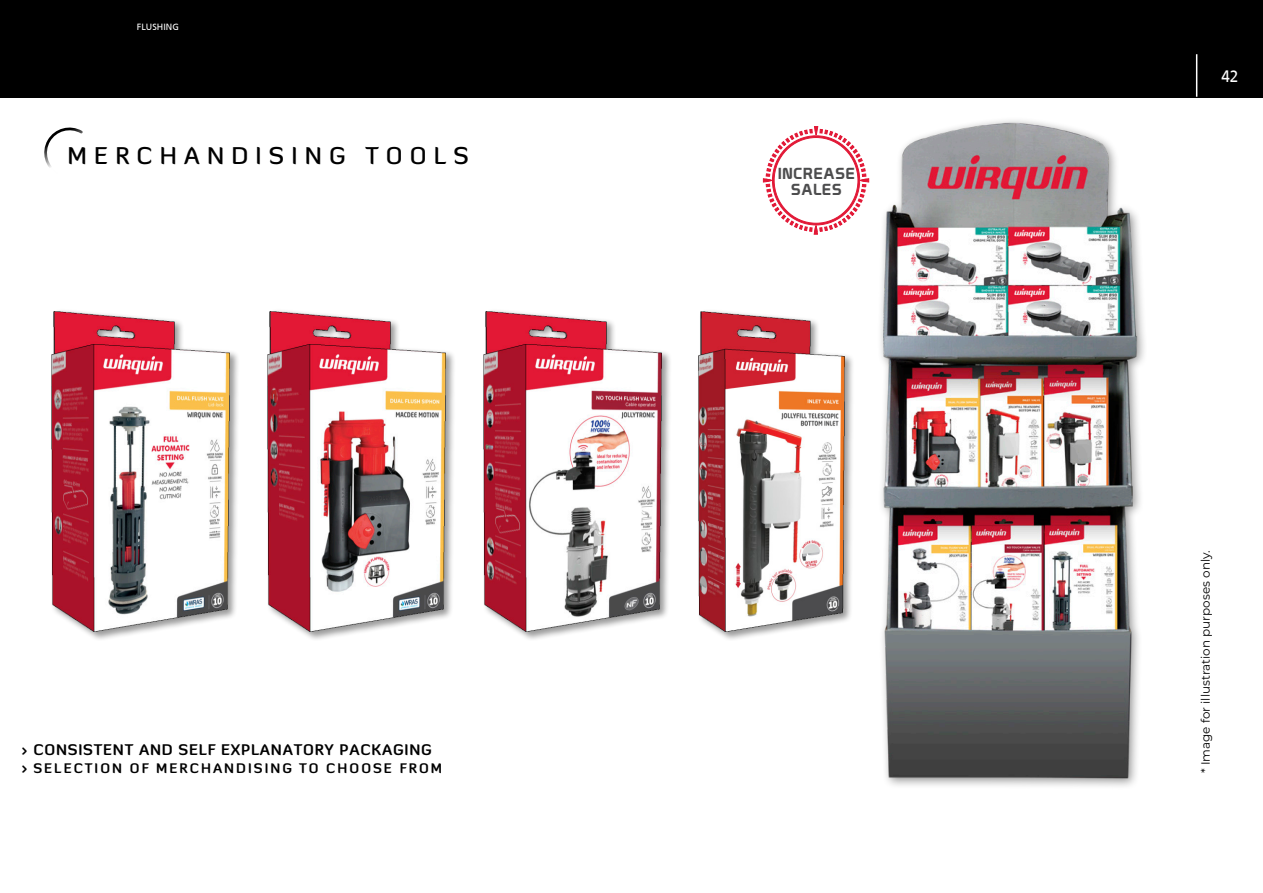
<style>
.page{position:relative;width:1263px;height:893px;background:#fff}
.page>*{position:absolute;margin:0;border:0;box-sizing:border-box;transform-origin:0 0}
.t1{font:500 23.85px "Diavlo";letter-spacing:.3em;color:#000}
.t2{font:16.5px "Frutiger CE";color:#fff;scale:.92 1}
.t3{font:15.6px/15.6px "Prototype";letter-spacing:.05em;color:#4d4d4e;text-align:center}
.nom_produit_marque{font:700 15px "Diavlo";letter-spacing:.05em;color:#000}
.nom_produit_marque-2{font:700 13.5px "Diavlo";letter-spacing:.15em;color:#000}
.t4{font:12px "Montserrat";color:#000}
.t5{font:9px "Frutiger CE";color:#fff}
.s1{font-size:15px}
</style>
<div class="page">
<div style="left:50px;top:309px;width:190px;height:332px;background:#000;opacity:.4"></div>
<img style="left:51px;top:311px;width:178px;height:321px">
<div style="left:697px;top:309px;width:158px;height:332px;background:#000;opacity:.4"></div>
<img style="left:699px;top:311px;width:146px;height:321px">
<div style="left:266px;top:309px;width:190px;height:332px;background:#000;opacity:.4"></div>
<img style="left:268px;top:311px;width:178px;height:321px">
<div style="left:482px;top:309px;width:190px;height:332px;background:#000;opacity:.4"></div>
<img style="left:484px;top:311px;width:178px;height:321px">
<div style="left:0;top:0;width:1263px;height:98px;background:#000"></div>
<hr style="left:1196px;top:54px;width:1px;height:43px;background:#fff">
<svg style="left:763px;top:126px;width:106px;height:108px"></svg>
<svg style="left:44px;top:127px;width:39px;height:41px"></svg>
<img style="left:880px;top:120px;width:265px;height:666px">
<p class="t5" style="left:137px;top:22px;width:43px">FLUSHING</p>
<p class="t1" style="left:68px;top:141px;width:403px">MERCHANDISING TOOLS</p>
<p class="nom_produit_marque" style="left:21px;top:740px;width:412px">&gt; CONSISTENT AND SELF EXPLANATORY PACKAGING</p>
<p class="nom_produit_marque-2" style="left:21px;top:760px;width:422px"><span class="s1">&gt;</span> SELECTION OF MERCHANDISING TO CHOOSE FROM</p>
<p class="t3" style="left:778px;top:166px;width:78px">INCREASE<br>SALES</p>
<p class="t2" style="left:1221px;top:66px;width:20px">42</p>
<p class="t4" style="left:1197px;top:773px;width:224px;rotate:-90deg">* Image for illustration purposes only.</p>
</div>
